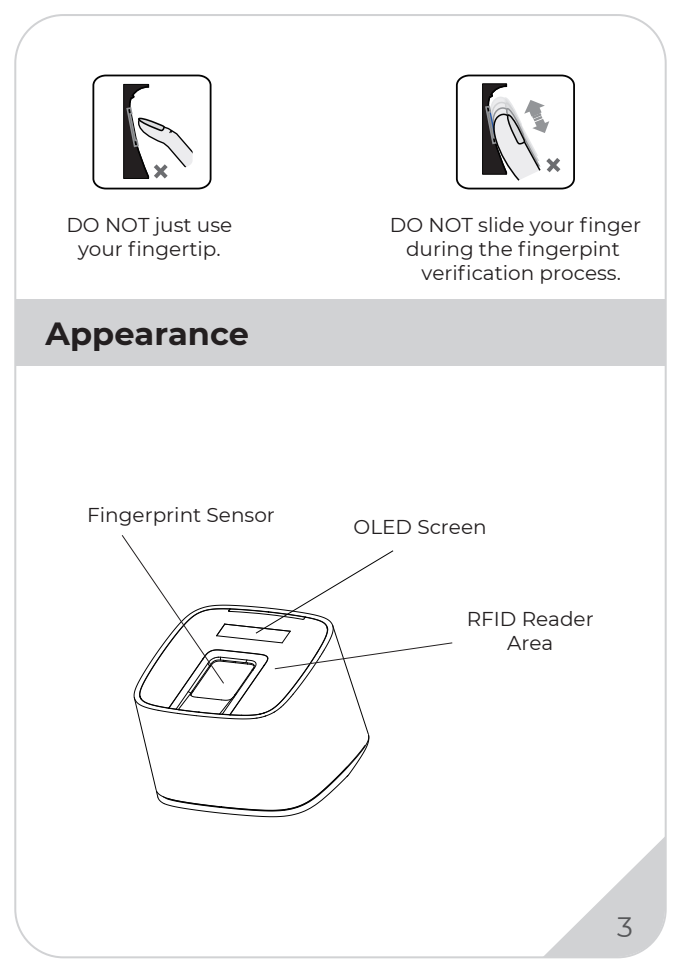
<style>
.page{position:relative;width:681px;height:976px;background:#fff}
.page>*{position:absolute;margin:0;border:0;box-sizing:border-box;transform-origin:0 0}
.t1{font:700 32px "Montserrat";color:#231f20}
.t2{font:28px "Montserrat";color:#57585a}
.t3{font:20px/24px "Montserrat";color:#231f20;text-align:center}
</style>
<div class="page">
<svg style="left:92px;top:74px;width:120px;height:116px"></svg>
<svg style="left:455px;top:74px;width:120px;height:116px"></svg>
<div style="left:15px;top:299px;width:650px;height:67px;background:#d1d2d4"></div>
<svg style="left:544px;top:835px;width:121px;height:121px"></svg>
<svg style="left:121px;top:535px;width:331px;height:282px"></svg>
<p class="t3" style="left:66px;top:212px;width:167px">DO NOT just use your fingertip.</p>
<h1 class="t1" style="left:46px;top:310px;width:205px">Appearance</h1>
<p class="t3" style="left:87px;top:501px;width:189px">Fingerprint Sensor</p>
<p class="t3" style="left:389px;top:212px;width:252px">DO NOT slide your finger during the fingerpint</p>
<p class="t3" style="left:421px;top:260px;width:201px">verification process.</p>
<p class="t3" style="left:353px;top:514px;width:134px">OLED Screen</p>
<p class="t3" style="left:466px;top:606px;width:128px">RFID Reader<br>Area</p>
<h2 class="t2" style="left:617px;top:907px;width:17px">3</h2>
</div>
